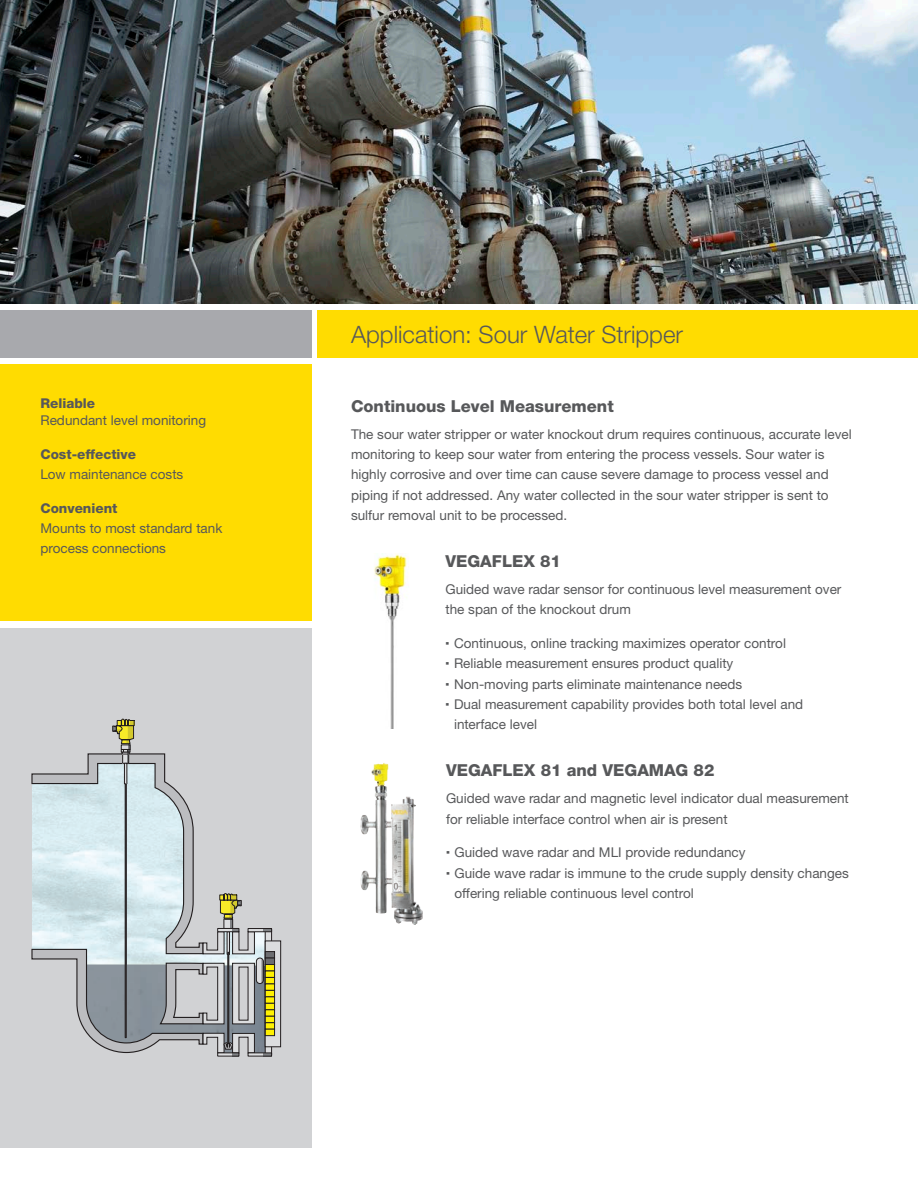
<style>
.page{position:relative;width:918px;height:1188px;background:#fff}
.page>*{position:absolute;margin:0;border:0;box-sizing:border-box;transform-origin:0 0}
._1_Headline_page_US{font:300 24px "Helvetica Neue LTW1 G";color:#57585a}
._1_Body_text_headlin{font:800 16.5px "Helvetica Neue LTW1 G";color:#57585a}
._1_Body_text_80K_US{font:13.5px/20.2px "Helvetica Neue LTW1 G";color:#57585a}
._2_Kuno_Head_US{font:800 13.5px "Helvetica Neue LTW1 G";color:#57585a}
.s1{font-family:"Helvetica Linotype";font-weight:700}
</style>
<div class="page">
<img style="left:0;top:0;width:918px;height:304px">
<div style="left:0;top:310px;width:311px;height:48px;background:#a8a9ad"></div>
<div style="left:0;top:628px;width:311px;height:520px;background:#d1d2d4"></div>
<img style="left:255px;top:932px;width:10px;height:34px">
<svg style="left:265px;top:932px;width:7px;height:120px"></svg>
<div style="left:265px;top:941px;width:16px;height:106px;background:#dcdddf"></div>
<div style="left:265px;top:941px;width:16px;height:106px;border:1px solid #231f20"></div>
<div style="left:265px;top:951px;width:10px;height:7px;background:#6c6d70;border:1px solid #231f20"></div>
<div style="left:265px;top:958px;width:10px;height:7px;background:#6c6d70;border:1px solid #231f20"></div>
<div style="left:265px;top:964px;width:10px;height:7px;background:#fff101;border:1px solid #231f20"></div>
<div style="left:265px;top:971px;width:10px;height:7px;background:#fff101;border:1px solid #231f20"></div>
<div style="left:265px;top:977px;width:10px;height:7px;background:#fff101;border:1px solid #231f20"></div>
<div style="left:265px;top:984px;width:10px;height:7px;background:#fff101;border:1px solid #231f20"></div>
<div style="left:265px;top:990px;width:10px;height:7px;background:#fff101;border:1px solid #231f20"></div>
<div style="left:265px;top:996px;width:10px;height:8px;background:#fff101;border:1px solid #231f20"></div>
<div style="left:265px;top:1003px;width:10px;height:7px;background:#fff101;border:1px solid #231f20"></div>
<div style="left:265px;top:1009px;width:10px;height:8px;background:#fff101;border:1px solid #231f20"></div>
<div style="left:265px;top:1016px;width:10px;height:7px;background:#fff101;border:1px solid #231f20"></div>
<div style="left:265px;top:1022px;width:10px;height:8px;background:#fff101;border:1px solid #231f20"></div>
<div style="left:265px;top:1029px;width:10px;height:7px;background:#fff101;border:1px solid #231f20"></div>
<hr style="left:248px;top:1053px;width:15px;height:3px;background:#dcdddf">
<div style="left:248px;top:1052px;width:24px;height:5px;border:1px solid #231f20"></div>
<div style="left:248px;top:928px;width:24px;height:4px;border:1px solid #231f20"></div>
<div style="left:217px;top:1052px;width:22px;height:5px;border:1px solid #231f20"></div>
<svg style="left:256px;top:958px;width:7px;height:26px"></svg>
<div style="left:256px;top:958px;width:8px;height:26px;border:1px solid #231f20;border-radius:4px"></div>
<svg style="left:31px;top:719px;width:224px;height:337px"></svg>
<div style="left:0;top:364px;width:311px;height:257px;background:#ffdc01"></div>
<div style="left:317px;top:310px;width:601px;height:48px;background:#ffdc01"></div>
<img style="left:360px;top:763px;width:26px;height:151px">
<img style="left:374px;top:554px;width:35px;height:175px">
<p class="_2_Kuno_Head_US" style="left:40px;top:395px;width:56px">Reliable</p>
<p class="_1_Body_text_80K_US" style="left:40px;top:410px;width:167px">Redundant level monitoring</p>
<p class="_2_Kuno_Head_US" style="left:40px;top:446px;width:97px">Cost-effective</p>
<p class="_1_Body_text_80K_US" style="left:40px;top:464px;width:144px">Low maintenance costs</p>
<p class="_2_Kuno_Head_US" style="left:40px;top:500px;width:79px">Convenient</p>
<p class="_1_Body_text_80K_US" style="left:40px;top:518px;width:183px">Mounts to most standard tank process connections</p>
<p class="_1_Headline_page_US" style="left:351px;top:319px;width:334px">Application: Sour Water Stripper</p>
<p class="_1_Body_text_headlin" style="left:351px;top:396px;width:264px">Continuous Level Measurement</p>
<p class="_1_Body_text_80K_US" style="left:351px;top:424px;width:502px">The sour water stripper or water knockout drum requires continuous, accurate level monitoring to keep sour water from entering the process vessels. Sour water is highly corrosive and over time can cause severe damage to process vessel and piping if not addressed. Any water collected in the sour water stripper is sent to sulfur removal unit to be processed.</p>
<p class="_1_Body_text_headlin" style="left:446px;top:551px;width:117px">VEGAFLEX 81</p>
<p class="_1_Body_text_80K_US" style="left:446px;top:579px;width:397px">Guided wave radar sensor for continuous level measurement over the span of the knockout drum</p>
<p class="_1_Body_text_80K_US" style="left:446px;top:633px;width:342px"><span class="s1">▪</span> Continuous, online tracking maximizes operator control</p>
<p class="_1_Body_text_80K_US" style="left:446px;top:653px;width:289px"><span class="s1">▪</span> Reliable measurement ensures product quality</p>
<p class="_1_Body_text_80K_US" style="left:446px;top:673px;width:298px"><span class="s1">▪</span> Non-moving parts eliminate maintenance needs</p>
<p class="_1_Body_text_80K_US" style="left:454px;top:694px;width:351px;text-indent:-9px"><span class="s1">▪</span> Dual measurement capability provides both total level and interface level</p>
<p class="_1_Body_text_headlin" style="left:446px;top:761px;width:270px">VEGAFLEX 81 and VEGAMAG 82</p>
<p class="_1_Body_text_80K_US" style="left:446px;top:788px;width:404px">Guided wave radar and magnetic level indicator dual measurement for reliable interface control when air is present</p>
<p class="_1_Body_text_80K_US" style="left:446px;top:842px;width:301px"><span class="s1">▪</span> Guided wave radar and MLI provide redundancy</p>
<p class="_1_Body_text_80K_US" style="left:455px;top:862px;width:396px;text-indent:-9px"><span class="s1">▪</span> Guide wave radar is immune to the crude supply density changes offering reliable continuous level control</p>
</div>
